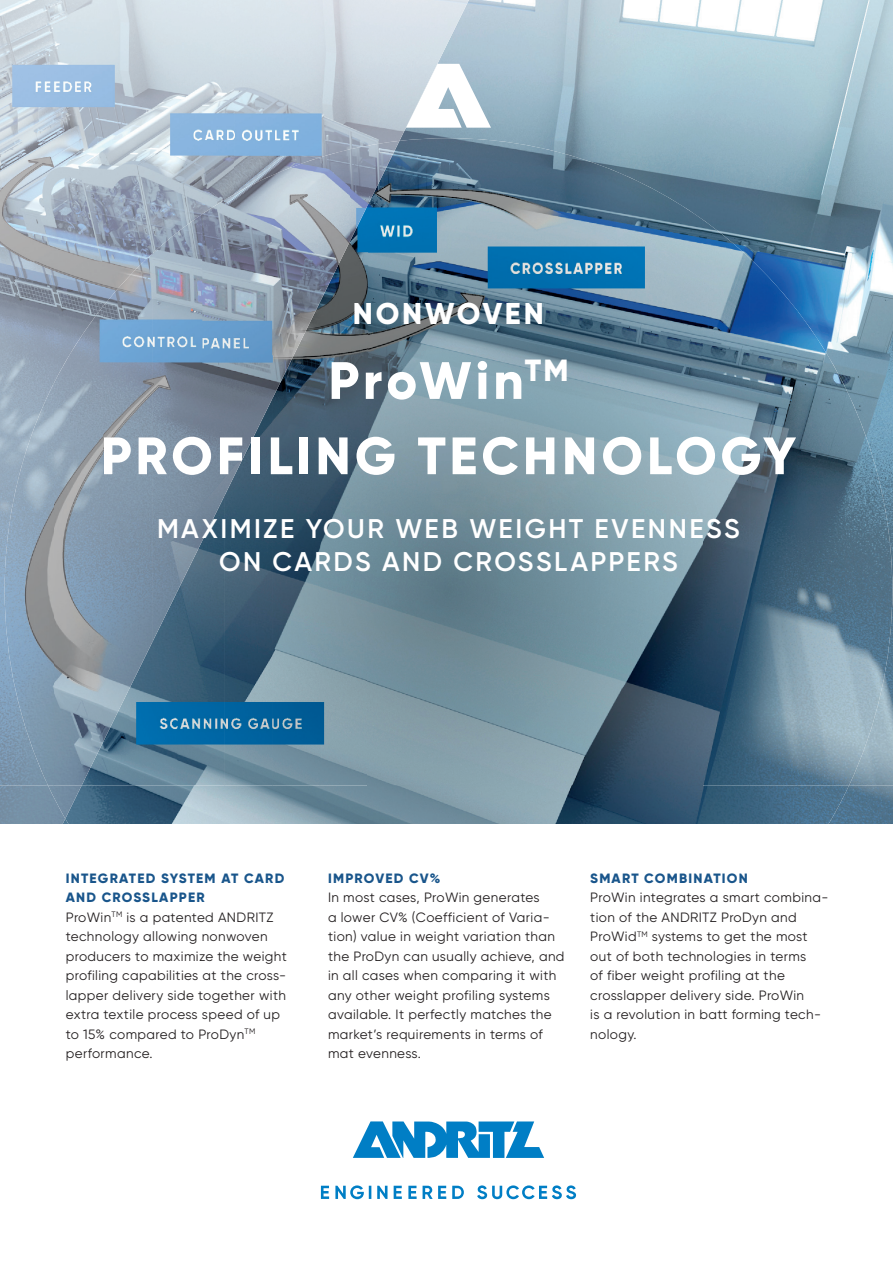
<style>
.page{position:relative;width:893px;height:1263px;background:#fff}
.page>*{position:absolute;margin:0;border:0;box-sizing:border-box;transform-origin:0 0}
.t1{font:800 52.5px/75.3px "Gilroy";letter-spacing:.075em;color:#fff;text-align:center}
.t2{font:800 30px "Gilroy";letter-spacing:.085em;color:#fff}
.t3{font:600 27px/33px "Gilroy";letter-spacing:.09em;color:#fff;text-align:center}
.t4{font:13.5px/19.5px "Gilroy";letter-spacing:.03em;color:#231f20}
.t5{font:800 13.5px "Gilroy";letter-spacing:.09em;color:#19558b}
.s1{font-weight:800;color:#19558b}
</style>
<div class="page">
<img style="left:423px;top:0;width:470px;height:785px">
<img style="left:849px;top:785px;width:44px;height:39px">
<img style="left:368px;top:138px;width:334px;height:647px">
<img style="left:320px;top:241px;width:48px;height:544px">
<img style="left:701px;top:219px;width:49px;height:566px">
<img style="left:749px;top:258px;width:48px;height:527px">
<img style="left:273px;top:356px;width:47px;height:429px">
<img style="left:797px;top:310px;width:48px;height:475px">
<img style="left:225px;top:463px;width:48px;height:322px">
<img style="left:845px;top:386px;width:47px;height:399px">
<img style="left:177px;top:542px;width:48px;height:243px">
<img style="left:129px;top:642px;width:48px;height:143px">
<img style="left:103px;top:743px;width:26px;height:42px">
<img style="left:0;top:785px;width:849px;height:39px">
<img style="left:0;top:0;width:234px;height:261px">
<img style="left:234px;top:0;width:189px;height:157px">
<img style="left:422px;top:0;width:47px;height:64px">
<img style="left:0;top:261px;width:103px;height:105px">
<img style="left:0;top:366px;width:53px;height:52px">
<img style="left:0;top:418px;width:5px;height:367px">
<img style="left:202px;top:149px;width:149px;height:207px">
<img style="left:350px;top:141px;width:49px;height:100px">
<img style="left:152px;top:214px;width:50px;height:428px">
<img style="left:103px;top:253px;width:50px;height:490px">
<img style="left:53px;top:306px;width:50px;height:479px">
<img style="left:5px;top:383px;width:49px;height:402px">
<img style="left:202px;top:355px;width:92px;height:108px">
<img style="left:202px;top:463px;width:39px;height:79px">
<img style="left:48px;top:785px;width:34px;height:34px">
<svg style="left:406px;top:64px;width:85px;height:64px"></svg>
<svg style="left:353px;top:1121px;width:191px;height:37px"></svg>
<svg style="left:321px;top:1185px;width:255px;height:14px"></svg>
<h2 class="t2" style="left:353px;top:294px;width:193px">NONWOVEN</h2>
<h1 class="t1" style="left:101px;top:343px;width:697px">ProWin<sup>TM<br></sup>PROFILING TECHNOLOGY</h1>
<h3 class="t3" style="left:157px;top:512px;width:584px">MAXIMIZE YOUR WEB WEIGHT EVENNESS<br>ON CARDS AND CROSSLAPPERS</h3>
<p class="t4" style="left:66px;top:868px;width:223px"><span class="s1">INTEGRATED SYSTEM AT CARD<br>AND CROSSLAPPER<br></span>ProWin<sup>TM</sup> is a patented ANDRITZ technology allowing nonwoven producers to maximize the weight profiling capabilities at the cross&shy;lapper delivery side together with extra textile process speed of up to 15% compared to ProDyn<sup>TM </sup>performance.</p>
<p class="t5" style="left:328px;top:870px;width:114px">IMPROVED CV%</p>
<p class="t4" style="left:328px;top:888px;width:238px">In most cases, ProWin generates<br>a lower CV% (Coefficient of Varia&shy;tion) value in weight variation than the ProDyn can usually achieve, and in all cases when comparing it with any other weight profiling systems available. It perfectly matches the market’s requirements in terms of mat evenness.</p>
<p class="t5" style="left:590px;top:869px;width:159px">SMART COMBINATION</p>
<p class="t4" style="left:590px;top:888px;width:240px">ProWin integrates a smart combina&shy;tion of the ANDRITZ ProDyn and<br>ProWid<sup>TM</sup> systems to get the most out of both technologies in terms<br>of fiber weight profiling at the crosslapper delivery side. ProWin<br>is a revolution in batt forming tech&shy;nology.</p>
</div>
